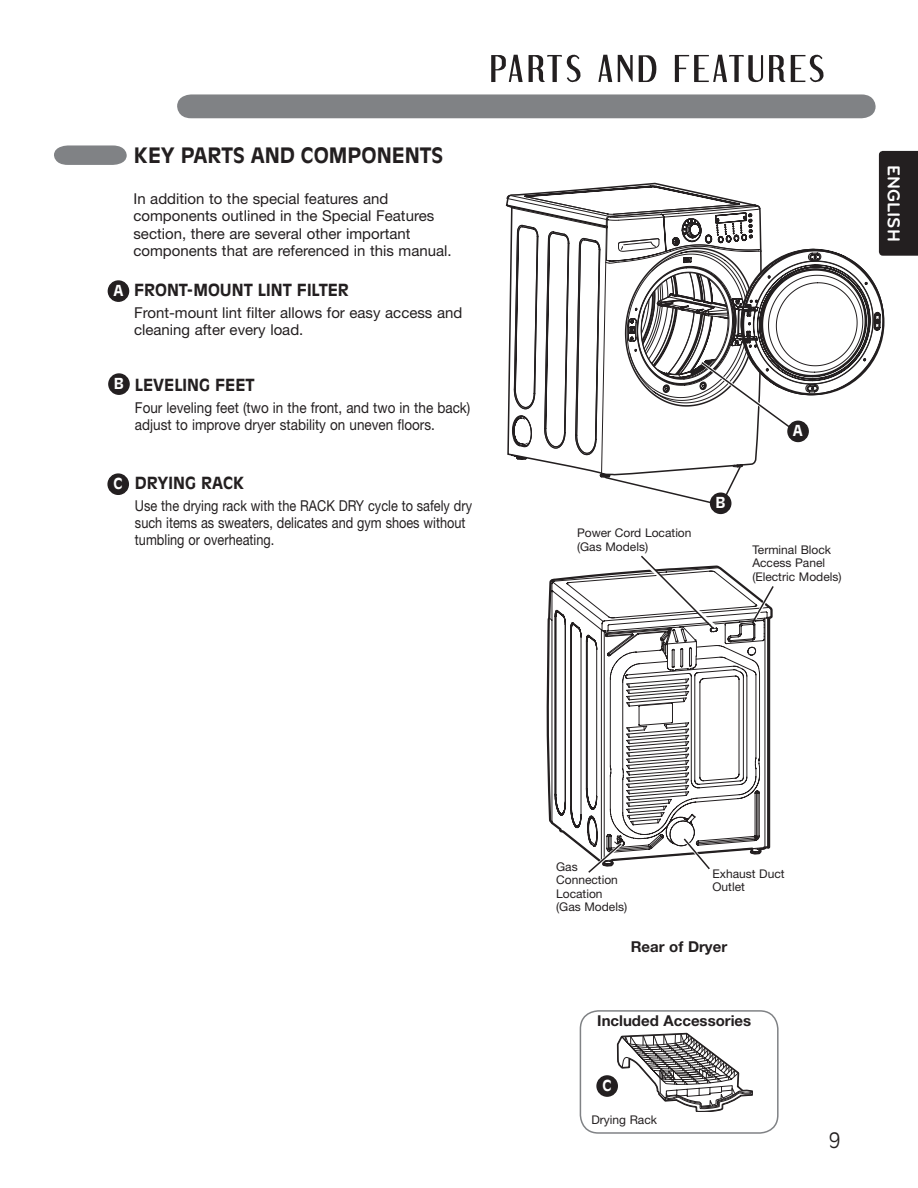
<style>
.page{position:relative;width:918px;height:1188px;background:#fff}
.page>*{position:absolute;margin:0;border:0;box-sizing:border-box;transform-origin:0 0}
.t1{font:700 21px "Antique Olive";color:#231f20}
.t2{font:300 21px "Antique Olive";color:#231f20}
.t3{font:700 18px "Bryant LG";color:#fff}
.t4{font:700 16.5px "Antique Olive";color:#231f20}
.t5{font:15px/17.2px "Helvetica Neue";color:#231f20}
.t6{font:15px/17.2px "Helvetica Neue";color:#231f20;scale:.85 1}
.t7{font:15px/17.2px "Helvetica Neue";color:#231f20;scale:.9 1}
.t8{font:700 15px "Helvetica Neue";color:#231f20}
.t9{font:700 15px "Antique Olive";color:#fff}
.t10{font:12px/13.5px "Helvetica Neue";color:#231f20}
.s1{font-size:15px;color:#fff}
</style>
<div class="page">
<div style="left:177px;top:94px;width:699px;height:24px;background:#808285"></div>
<div style="left:109px;top:374px;width:20px;height:20px;background:#231f20;border-radius:50%"></div>
<div style="left:108px;top:373px;width:22px;height:22px;border:2px solid #231f20;border-radius:50%"></div>
<div style="left:108px;top:281px;width:20px;height:20px;background:#231f20;border-radius:50%"></div>
<div style="left:108px;top:280px;width:21px;height:22px;border:2px solid #231f20;border-radius:50%"></div>
<svg style="left:54px;top:145px;width:73px;height:20px"></svg>
<div style="left:108px;top:474px;width:20px;height:20px;background:#231f20;border-radius:50%"></div>
<div style="left:107px;top:473px;width:22px;height:22px;border:2px solid #231f20;border-radius:50%"></div>
<div style="left:580px;top:1010px;width:199px;height:124px;border:2px solid #808285;border-radius:18px"></div>
<svg style="left:617px;top:1033px;width:136px;height:79px"></svg>
<div style="left:597px;top:1076px;width:20px;height:20px;background:#231f20;border-radius:50%"></div>
<div style="left:596px;top:1075px;width:22px;height:22px;border:2px solid #231f20;border-radius:50%"></div>
<svg style="left:491px;top:55px;width:32px;height:27px"></svg>
<svg style="left:598px;top:55px;width:14px;height:27px"></svg>
<svg style="left:529px;top:54px;width:52px;height:29px"></svg>
<svg style="left:618px;top:55px;width:15px;height:27px"></svg>
<svg style="left:639px;top:55px;width:18px;height:27px"></svg>
<svg style="left:769px;top:54px;width:55px;height:29px"></svg>
<svg style="left:675px;top:55px;width:88px;height:28px"></svg>
<div style="left:711px;top:493px;width:20px;height:20px;background:#231f20;border-radius:50%"></div>
<div style="left:710px;top:492px;width:21px;height:22px;border:2px solid #231f20;border-radius:50%"></div>
<svg style="left:507px;top:151px;width:411px;height:356px"></svg>
<svg style="left:548px;top:578px;width:6px;height:248px"></svg>
<svg style="left:554px;top:555px;width:220px;height:318px"></svg>
<h1 class="t1" style="left:134px;top:143px;width:311px">KEY PARTS AND COMPONENTS</h1>
<p class="t5" style="left:133px;top:190px;width:320px">In addition to the special features and components outlined in the Special Features section, there are several other important components that are referenced in this manual.</p>
<p class="t4" style="left:113px;top:280px;width:237px"><span class="s1">A</span> FRONT-MOUNT LINT FILTER</p>
<p class="t5" style="left:134px;top:304px;width:330px">Front-mount lint filter allows for easy access and cleaning after every load.</p>
<p class="t4" style="left:114px;top:375px;width:40px"><span class="s1">B</span> LEVELING</p>
<p class="t4" style="left:215px;top:375px;width:21px">FEET</p>
<p class="t7" style="left:135px;top:399px;width:374px">Four leveling feet (two in the front, and two in the back) adjust to improve dryer stability on uneven floors.</p>
<p class="t9" style="left:114px;top:474px;width:11px">C</p>
<p class="t4" style="left:135px;top:473px;width:23px">DRYING</p>
<p class="t4" style="left:201px;top:473px;width:45px">RAC K</p>
<p class="t6" style="left:135px;top:497px;width:398px">Use the drying rack with the RACK DRY cycle to safely dry such items as sweaters, delicates and gym shoes without tumbling or overheating.</p>
<p class="t3" style="left:905px;top:165px;width:78px;rotate:90deg">ENGLISH</p>
<p class="t10" style="left:577px;top:526px;width:116px">Power Cord Location (Gas Models)</p>
<p class="t9" style="left:716px;top:493px;width:12px">B</p>
<p class="t9" style="left:793px;top:422px;width:12px">A</p>
<p class="t10" style="left:752px;top:543px;width:91px">Terminal Block<br>Access Panel (Electric Models)</p>
<p class="t10" style="left:556px;top:859px;width:73px">Gas<br>Connection<br>Location (Gas Models)</p>
<p class="t10" style="left:712px;top:866px;width:74px">Exhaust Duct<br>Outlet</p>
<p class="t8" style="left:631px;top:938px;width:98px">Rear of Dryer</p>
<p class="t8" style="left:597px;top:1012px;width:155px">Included Accessories</p>
<p class="t9" style="left:602px;top:1076px;width:11px">C</p>
<p class="t10" style="left:591px;top:1113px;width:67px">Drying Rack</p>
<h1 class="t2" style="left:829px;top:1128px;width:13px">9</h1>
</div>
